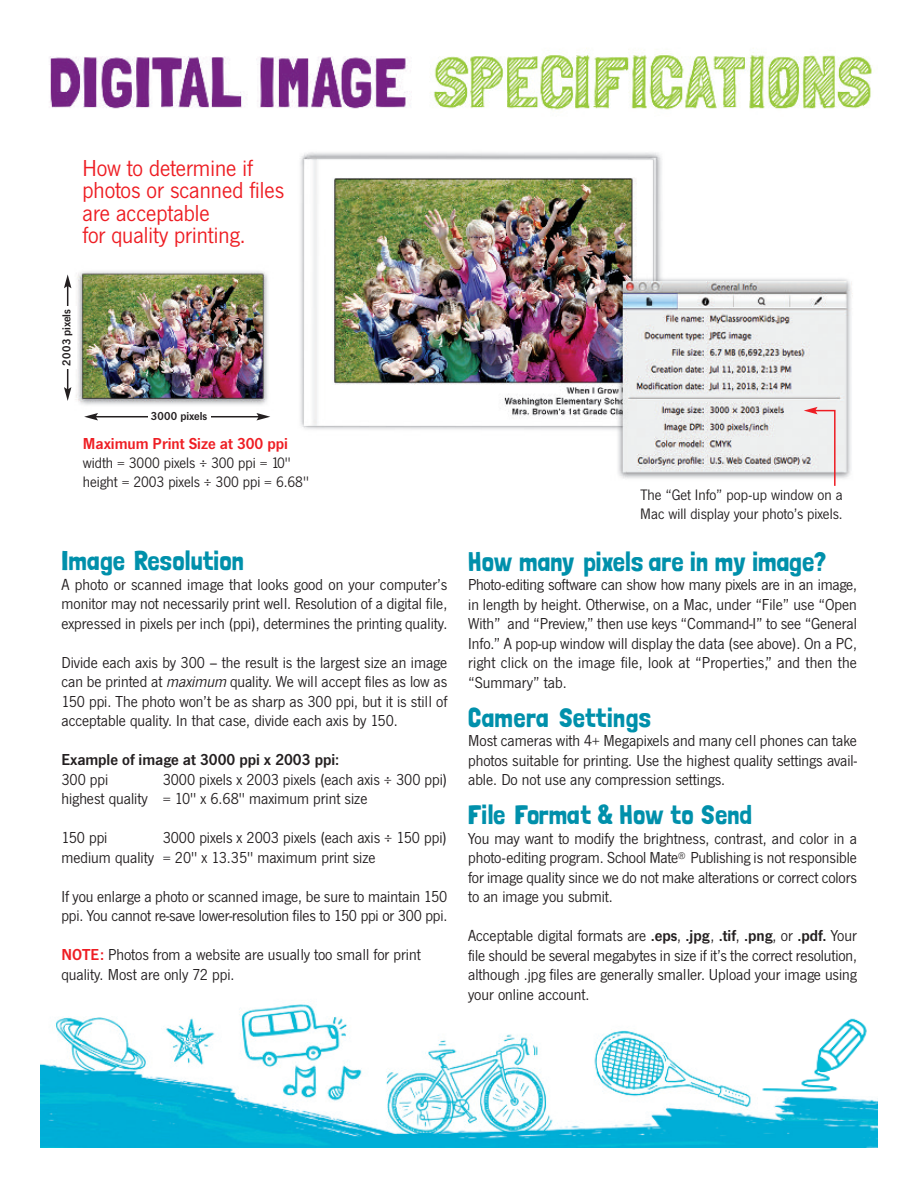
<style>
.page{position:relative;width:918px;height:1188px;background:#fff}
.page>*{position:absolute;margin:0;border:0;box-sizing:border-box;transform-origin:0 0}
.t1{font:27px "Londrina Solid";color:#0090ab}
.t2{font:24px/22.5px "News Got T";color:#ee1d23}
.t3{font:16.5px/19.5px "News Got T";color:#231f20;text-align:justify}
.t4{font:600 16.5px "News Got T";color:#231f20}
.t5{font:600 16.5px "News Got T";color:#ee1d23}
.t6{font:15.75px/18.9px "News Got T";color:#231f20}
.t7{font:600 12px "News Got T";color:#231f20}
.s1{font-style:italic}
.s2{font-weight:600;color:#ee1d23}
.s3{font-weight:600}
</style>
<div class="page">
<img style="left:40px;top:48px;width:837px;height:1099px">
<svg style="left:804px;top:407px;width:32px;height:80px;background:#ebdddd"></svg>
<hr style="left:67px;top:286px;width:1px;height:104px;background:#231f20">
<svg style="left:64px;top:274px;width:7px;height:14px"></svg>
<svg style="left:64px;top:387px;width:7px;height:14px"></svg>
<div style="left:58px;top:306px;width:19px;height:63px;background:#fff"></div>
<hr style="left:95px;top:416px;width:164px;height:1px;background:#231f20">
<svg style="left:84px;top:413px;width:14px;height:7px"></svg>
<svg style="left:256px;top:413px;width:14px;height:7px"></svg>
<div style="left:148px;top:411px;width:62px;height:18px;background:#fff"></div>
<img style="left:758px;top:1009px;width:119px;height:87px">
<h2 class="t2" style="left:82px;top:156px;width:203px">How to determine if photos or scanned files are acceptable<br>for quality printing.</h2>
<p class="t7" style="left:59px;top:366px;width:58px;rotate:-90deg">2003 pixels</p>
<p class="t7" style="left:151px;top:409px;width:58px">3000 pixels</p>
<p class="t5" style="left:83px;top:433px;width:207px">Maximum Print Size at 300 ppi</p>
<p class="t6" style="left:83px;top:453px;width:228px">width = 3000 pixels ÷ 300 ppi = 10" height = 2003 pixels ÷ 300 ppi = 6.68"</p>
<h1 class="t1" style="left:62px;top:551px;width:184px">Image Resolution</h1>
<p class="t3" style="left:62px;top:574px;width:387px">A photo or scanned image that looks good on your computer’s monitor may not necessarily print well. Resolution of a digital file, expressed in pixels per inch (ppi), determines the printing quality.</p>
<p class="t3" style="left:61px;top:652px;width:387px">Divide each axis by 300 – the result is the largest size an image can be printed at <span class="s1">maximum</span>quality. We will accept files as low as 150 ppi. The photo won’t be as sharp as 300 ppi, but it is still of acceptable quality. In that case, divide each axis by 150.</p>
<p class="t4" style="left:61px;top:750px;width:279px">Example of image at 3000 ppi x 2003 ppi:</p>
<p class="t3" style="left:61px;top:769px;width:48px">300 ppi</p>
<p class="t3" style="left:61px;top:769px;width:387px;text-indent:101px">3000 pixels x 2003 pixels (each axis ÷ 300 ppi) highest quality = 10" x 6.68" maximum print size</p>
<p class="t3" style="left:61px;top:828px;width:47px">150 ppi</p>
<p class="t3" style="left:62px;top:828px;width:387px;text-indent:101px">3000 pixels x 2003 pixels (each axis ÷ 150 ppi) medium quality = 20" x 13.35" maximum print size</p>
<p class="t3" style="left:62px;top:886px;width:387px">If you enlarge a photo or scanned image, be sure to maintain 150 ppi. You cannot re-save lower-resolution files to 150 ppi or 300 ppi.</p>
<p class="t3" style="left:62px;top:945px;width:361px"><span class="s2">NOTE:</span> Photos from a website are usually too small for print quality. Most are only 72 ppi.</p>
<p class="t6" style="left:640px;top:485px;width:204px">The “Get Info” pop-up window on a<br>Mac will display your photo’s pixels.</p>
<h1 class="t1" style="left:468px;top:552px;width:360px">How many pixels are in my image?</h1>
<p class="t3" style="left:468px;top:575px;width:390px">Photo-editing software can show how many pixels are in an image, in length by height. Otherwise, on a Mac, under “File” use “Open With” and “Preview,” then use keys “Command-I” to see “General Info.” A pop-up window will display the data (see above). On a PC, right click on the image file, look at “Properties,” and then the “Summary” tab.</p>
<h1 class="t1" style="left:468px;top:708px;width:185px">Camera Settings</h1>
<p class="t3" style="left:468px;top:731px;width:390px">Most cameras with 4+ Megapixels and many cell phones can take photos suitable for printing. Use the highest quality settings avail&shy;able. Do not use any compression settings.</p>
<h1 class="t1" style="left:468px;top:805px;width:285px">File Format &amp; How to Send</h1>
<p class="t3" style="left:468px;top:828px;width:390px">You may want to modify the brightness, contrast, and color in a photo-editing program. School Mate<sup>®</sup> Publishing is not responsible for image quality since we do not make alterations or correct colors to an image you submit.</p>
<p class="t3" style="left:468px;top:926px;width:390px">Acceptable digital formats are <span class="s3">.eps</span>, <span class="s3">.jpg</span>, <span class="s3">.tif</span>, <span class="s3">.png</span>, or <span class="s3">.pdf.</span> Your file should be several megabytes in size if it’s the correct resolution, although .jpg files are generally smaller. Upload your image using your online account.</p>
</div>
